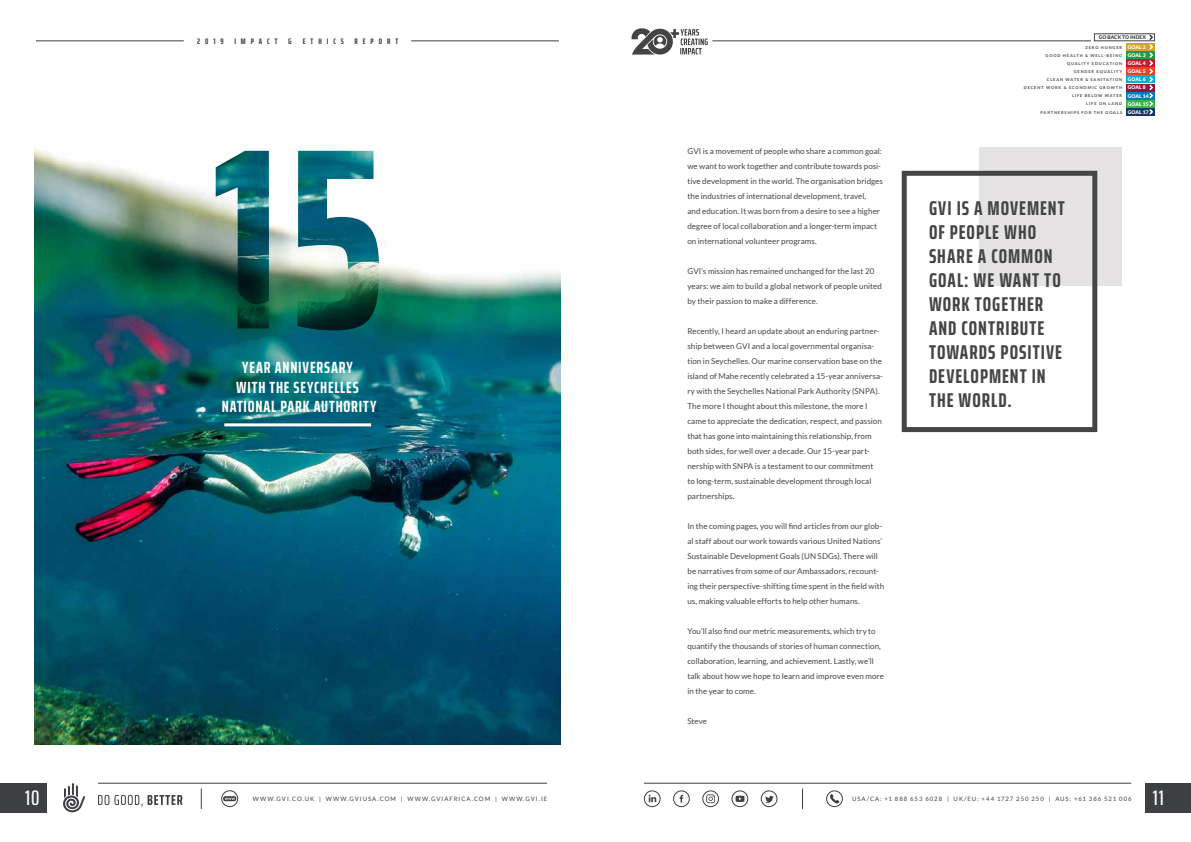
<style>
.page{position:relative;width:1191px;height:842px;background:#fff}
.page>*{position:absolute;margin:0;border:0;box-sizing:border-box;transform-origin:0 0}
.t1{font:500 extra-condensed 21px "Saira";color:#fff}
.t2{font:700 extra-condensed 20px/24px "Saira";letter-spacing:.05em;color:#454545}
.t3{font:700 extra-condensed 16.3px/19.5px "Saira";letter-spacing:.055em;color:#fff;text-align:center}
.t4{font:8px/15px "Lato";letter-spacing:.005em;color:#454545}
.t5{font:700 extra-condensed 8px "Saira";letter-spacing:.615em;color:#3d3f42}
.t6{font:6px "Lato";letter-spacing:.16em;color:#3d3f42}
.t7{font:900 5px/8.1px "Lato";letter-spacing:.015em;color:#fff}
.t8{font:900 5px "Lato";letter-spacing:.02em;color:#444}
.t9{font:700 4px/8.1px "Lato";letter-spacing:.215em;color:#444;text-align:right}
</style>
<div class="page">
<hr style="left:712px;top:41px;width:378px;height:1px;background:#3d3f42">
<div style="left:1126px;top:43px;width:29px;height:7px;background:#d3a228"></div>
<div style="left:1126px;top:52px;width:29px;height:7px;background:#249a49"></div>
<div style="left:1126px;top:60px;width:29px;height:7px;background:#c31c30"></div>
<div style="left:1126px;top:68px;width:29px;height:7px;background:#ef4128"></div>
<div style="left:1126px;top:76px;width:29px;height:7px;background:#00aedb"></div>
<div style="left:1126px;top:84px;width:29px;height:7px;background:#8e1838"></div>
<div style="left:1126px;top:92px;width:29px;height:7px;background:#007dbe"></div>
<div style="left:1126px;top:100px;width:29px;height:7px;background:#3cb249"></div>
<div style="left:1126px;top:108px;width:29px;height:7px;background:#183469"></div>
<div style="left:1093px;top:33px;width:62px;height:8px;border:1px solid #444"></div>
<svg style="left:1149px;top:34px;width:4px;height:81px"></svg>
<svg style="left:631px;top:28px;width:76px;height:27px"></svg>
<hr style="left:411px;top:41px;width:148px;height:1px;background:#3d3f42">
<hr style="left:36px;top:41px;width:148px;height:1px;background:#3d3f42">
<img style="left:34px;top:148px;width:526px;height:596px">
<div style="left:0;top:783px;width:47px;height:29px;background:#3d3f42"></div>
<div style="left:1145px;top:783px;width:46px;height:29px;background:#3d3f42"></div>
<hr style="left:644px;top:783px;width:487px;height:1px;background:#3d3f42">
<hr style="left:98px;top:783px;width:449px;height:1px;background:#3d3f42">
<svg style="left:830px;top:794px;width:9px;height:9px"></svg>
<div style="left:673px;top:790px;width:16px;height:17px;border:1px solid #3d3f42;border-radius:50%"></div>
<svg style="left:679px;top:795px;width:4px;height:8px"></svg>
<div style="left:702px;top:790px;width:17px;height:17px;border:1px solid #3d3f42;border-radius:50%"></div>
<svg style="left:706px;top:794px;width:9px;height:9px"></svg>
<div style="left:731px;top:790px;width:17px;height:17px;border:1px solid #3d3f42;border-radius:50%"></div>
<svg style="left:735px;top:796px;width:9px;height:6px"></svg>
<div style="left:644px;top:790px;width:16px;height:17px;border:1px solid #3d3f42;border-radius:50%"></div>
<svg style="left:648px;top:795px;width:8px;height:7px"></svg>
<div style="left:761px;top:790px;width:16px;height:17px;border:1px solid #3d3f42;border-radius:50%"></div>
<svg style="left:765px;top:796px;width:8px;height:7px"></svg>
<svg style="left:802px;top:789px;width:1px;height:20px"></svg>
<svg style="left:98px;top:795px;width:84px;height:12px"></svg>
<svg style="left:63px;top:783px;width:22px;height:30px"></svg>
<div style="left:826px;top:790px;width:16px;height:17px;border:1px solid #3d3f42;border-radius:50%"></div>
<div style="left:221px;top:790px;width:17px;height:17px;border:1px solid #3d3f42;border-radius:50%"></div>
<svg style="left:223px;top:796px;width:13px;height:5px"></svg>
<svg style="left:201px;top:789px;width:1px;height:20px"></svg>
<div style="left:979px;top:147px;width:142px;height:139px;background:#e5e3e3"></div>
<div style="left:901px;top:171px;width:196px;height:261px;border:5px solid #454545"></div>
<img style="left:216px;top:151px;width:163px;height:179px">
<hr style="left:224px;top:423px;width:147px;height:3px;background:#fff">
<p class="t5" style="left:197px;top:35px;width:28px">2019</p>
<p class="t5" style="left:234px;top:35px;width:45px">IMPACT</p>
<p class="t5" style="left:288px;top:35px;width:5px">&amp;</p>
<p class="t5" style="left:303px;top:35px;width:43px">ETHICS</p>
<p class="t5" style="left:355px;top:35px;width:45px">REPORT</p>
<h3 class="t3" style="left:222px;top:358px;width:156px">YEAR ANNIVERSARY<br>WITH THE SEYCHELLES<br>NATIONAL PARK AUTHORITY</h3>
<p class="t4" style="left:687px;top:143px;width:197px">GVI is a movement of people who share a common goal: we want to work together and contribute towards posi&shy;tive development in the world. The organisation bridges the industries of international development, travel,<br>and education. It was born from a desire to see a higher degree of local collaboration and a longer-term impact on international volunteer programs.</p>
<p class="t4" style="left:687px;top:263px;width:196px">GVI’s mission has remained unchanged for the last 20 years: we aim to build a global network of people united by their passion to make a difference.</p>
<p class="t4" style="left:687px;top:323px;width:197px">Recently, I heard an update about an enduring partner&shy;ship between GVI and a local governmental organisa&shy;tion in Seychelles. Our marine conservation base on the island of Mahe recently celebrated a 15-year anniversa&shy;ry with the Seychelles National Park Authority (SNPA).<br>The more I thought about this milestone, the more I came to appreciate the dedication, respect, and passion that has gone into maintaining this relationship, from both sides, for well over a decade. Our 15-year part&shy;nership with SNPA is a testament to our commitment<br>to long-term, sustainable development through local partnerships.</p>
<p class="t4" style="left:687px;top:518px;width:198px">In the coming pages, you will find articles from our glob&shy;al staff about our work towards various United Nations’ Sustainable Development Goals (UN SDGs). There will be narratives from some of our Ambassadors, recount&shy;ing their perspective-shifting time spent in the field with us, making valuable efforts to help other humans.</p>
<p class="t4" style="left:687px;top:623px;width:198px">You’ll also find our metric measurements, which try to quantify the thousands of stories of human connection, collaboration, learning, and achievement. Lastly, we’ll talk about how we hope to learn and improve even more in the year to come.</p>
<p class="t4" style="left:687px;top:713px;width:21px">Steve</p>
<p class="t8" style="left:1098px;top:34px;width:49px">GO BACK TO INDEX</p>
<p class="t7" style="left:1127px;top:51px;width:22px">GOAL 3<br>GOAL 4<br>GOAL 5<br>GOAL 6<br>GOAL 8<br>GOAL 14<br>GOAL 15<br>GOAL 17</p>
<p class="t9" style="left:1023px;top:43px;width:100px">ZERO HUNGER<br>GOOD HEALTH &amp; WELL-BEING<br>QUALITY EDUCATION<br>GENDER EQUALITY<br>CLEAN WATER &amp; SANITATION<br>DECENT WORK &amp; ECONOMIC GROWTH<br>LIFE BELOW WATER<br>LIFE ON LAND<br>PARTNERSHIPS FOR THE GOALS</p>
<p class="t7" style="left:1127px;top:43px;width:19px">GOAL 2</p>
<h2 class="t2" style="left:929px;top:196px;width:137px">GVI IS A MOVEMENT<br>OF PEOPLE WHO<br>SHARE A COMMON<br>GOAL: WE WANT TO<br>WORK TOGETHER<br>AND CONTRIBUTE<br>TOWARDS POSITIVE<br>DEVELOPMENT IN<br>THE WORLD.</h2>
<h1 class="t1" style="left:25px;top:782px;width:16px">10</h1>
<h1 class="t1" style="left:1152px;top:782px;width:13px">11</h1>
<p class="t6" style="left:253px;top:796px;width:296px">WWW.GVI.CO.UK | WWW.GVIUSA.COM | WWW.GVIAFRICA.COM | WWW.GVI.IE</p>
<p class="t6" style="left:852px;top:796px;width:281px">USA/CA: +1 888 653 6028 | UK/EU: +44 1727 250 250 | AUS: +61 386 521 006</p>
</div>
